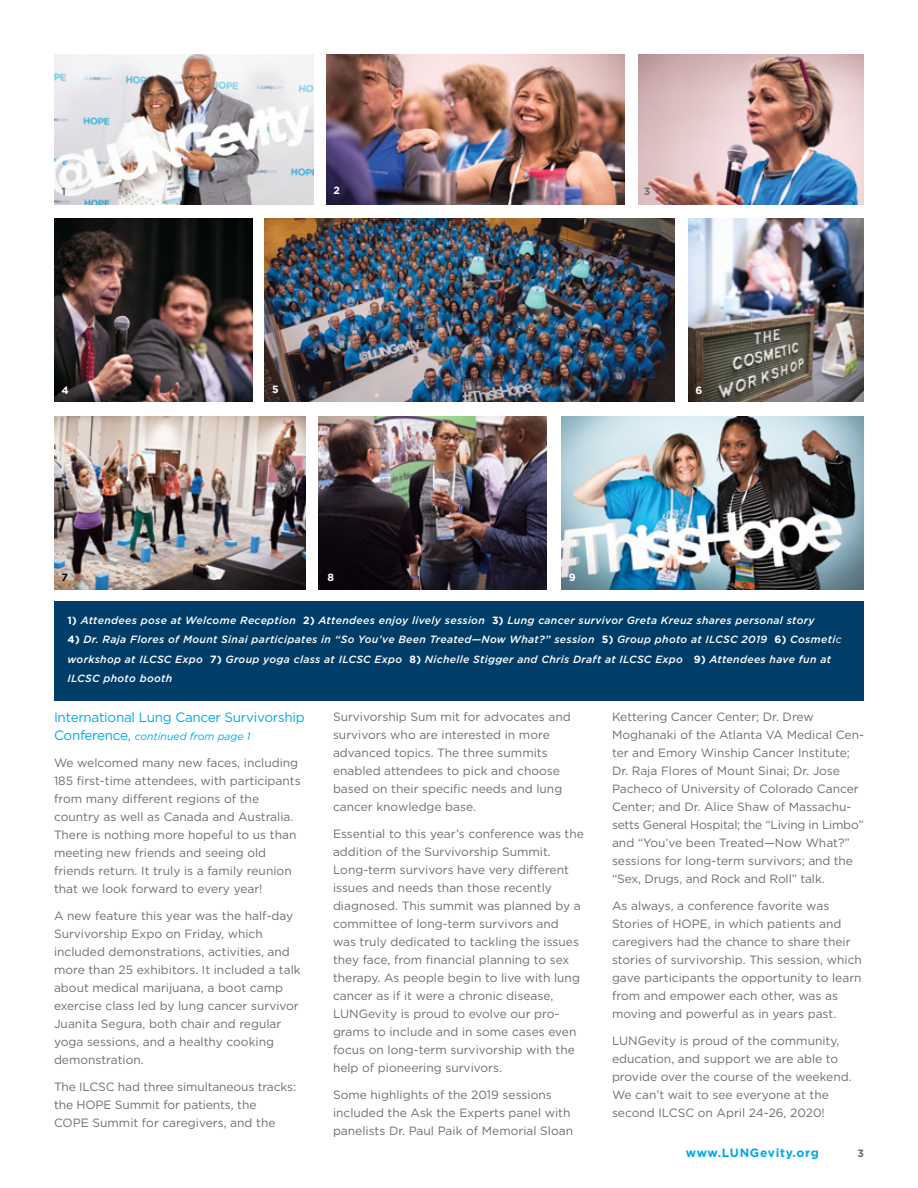
<style>
.page{position:relative;width:918px;height:1188px;background:#fff}
.page>*{position:absolute;margin:0;border:0;box-sizing:border-box;transform-origin:0 0}
.t1{font:13.5px "Gotham";letter-spacing:-.02em;color:#00aae7}
.t2{font:12px/18px "Gotham";color:#6d6e71}
.t3{font:700 12px "Gotham";letter-spacing:.06em;color:#00aae7}
.t4{font:italic 500 10.5px/19.5px "Gotham";letter-spacing:.03em;color:#fff}
.t5{font:italic 10.5px "Gotham";color:#00aae7}
.t6{font:700 10.5px "Gotham";color:#fff}
.t7{font:700 10.5px "Gotham";color:#6d6e71}
.t8{font:700 10.5px "Gotham";color:#000}
.s1{font-weight:700;font-style:normal}
.s2{font-weight:400}
.s3{font-style:normal;font-size:13.5px}
</style>
<div class="page">
<img style="left:54px;top:54px;width:259px;height:150px">
<img style="left:638px;top:54px;width:226px;height:150px">
<img style="left:326px;top:54px;width:298px;height:150px">
<div style="left:54px;top:602px;width:810px;height:99px;background:#003e69"></div>
<img style="left:54px;top:218px;width:199px;height:184px">
<img style="left:265px;top:218px;width:410px;height:184px">
<img style="left:688px;top:218px;width:176px;height:184px">
<img style="left:562px;top:416px;width:302px;height:174px">
<img style="left:54px;top:416px;width:252px;height:174px">
<img style="left:319px;top:416px;width:227px;height:174px">
<p class="t7" style="left:62px;top:184px;width:6px">1</p>
<p class="t6" style="left:334px;top:184px;width:8px">2</p>
<p class="t7" style="left:644px;top:184px;width:8px">3</p>
<p class="t6" style="left:62px;top:383px;width:9px">4</p>
<p class="t6" style="left:272px;top:383px;width:8px">5</p>
<p class="t6" style="left:696px;top:383px;width:8px">6</p>
<p class="t8" style="left:62px;top:571px;width:8px">7</p>
<p class="t6" style="left:328px;top:570px;width:8px">8</p>
<p class="t6" style="left:569px;top:571px;width:8px">9</p>
<p class="t4" style="left:68px;top:610px;width:749px"><span class="s1">1)</span> Attendees pose at Welcome Reception <span class="s1">2)</span> Attendees enjoy lively session <span class="s1">3)</span> Lung cancer survivor Greta Kreuz shares personal story</p>
<p class="t4" style="left:68px;top:630px;width:776px"><span class="s1">4)</span> Dr. Raja Flores of Mount Sinai participates in “So You’ve Been Treated—Now What?” session <span class="s1">5)</span> Group photo at ILCSC 2019 <span class="s1">6)</span> Cosmeti<span class="s2">c </span>workshop at ILCSC Expo <span class="s1">7)</span> Group yoga class at ILCSC Expo <span class="s1">8)</span> Nichelle Stigger and Chris Draft at ILCSC Expo <span class="s1">9)</span> Attendees have fun at<br>ILCSC photo booth</p>
<p class="t1" style="left:54px;top:709px;width:252px">International Lung Cancer Survivorship</p>
<p class="t5" style="left:54px;top:729px;width:198px"><span class="s3">Conference,</span> continued from page 1</p>
<p class="t2" style="left:54px;top:753px;width:248px">We welcomed many new faces, including 185 first-time attendees, with participants from many different regions of the country as well as Canada and Australia.<br>There is nothing more hopeful to us than meeting new friends and seeing old friends return. It truly is a family reunion that we look forward to every year!</p>
<p class="t2" style="left:54px;top:906px;width:248px">A new feature this year was the half-day Survivorship Expo on Friday, which included demonstrations, activities, and more than 25 exhibitors. It included a talk about medical marijuana, a boot camp exercise class led by lung cancer survivor Juanita Segura, both chair and regular yoga sessions, and a healthy cooking demonstration.</p>
<p class="t2" style="left:54px;top:1077px;width:244px">The ILCSC had three simultaneous tracks: the HOPE Summit for patients, the<br>COPE Summit for caregivers, and the</p>
<p class="t2" style="left:333px;top:707px;width:239px">Survivorship Sum mit for advocates and survivors who are interested in more advanced topics. The three summits enabled attendees to pick and choose based on their specific needs and lung cancer knowledge base.</p>
<p class="t2" style="left:333px;top:824px;width:252px">Essential to this year’s conference was the addition of the Survivorship Summit.<br>Long-term survivors have very different issues and needs than those recently diagnosed. This summit was planned by a committee of long-term survivors and was truly dedicated to tackling the issues they face, from financial planning to sex therapy. As people begin to live with lung cancer as if it were a chronic disease, LUNGevity is proud to evolve our pro&shy;grams to include and in some cases even focus on long-term survivorship with the help of pioneering survivors.</p>
<p class="t2" style="left:333px;top:1085px;width:242px">Some highlights of the 2019 sessions included the Ask the Experts panel with panelists Dr. Paul Paik of Memorial Sloan</p>
<p class="t2" style="left:612px;top:707px;width:254px">Kettering Cancer Center; Dr. Drew Moghanaki of the Atlanta VA Medical Cen&shy;ter and Emory Winship Cancer Institute; Dr. Raja Flores of Mount Sinai; Dr. Jose Pacheco of University of Colorado Cancer Center; and Dr. Alice Shaw of Massachu&shy;setts General Hospital; the “Living in Limbo” and “You’ve been Treated—Now What?” sessions for long-term survivors; and the “Sex, Drugs, and Rock and Roll” talk.</p>
<p class="t2" style="left:612px;top:896px;width:251px">As always, a conference favorite was Stories of HOPE, in which patients and caregivers had the chance to share their stories of survivorship. This session, which gave participants the opportunity to learn from and empower each other, was as moving and powerful as in years past.</p>
<p class="t2" style="left:612px;top:1031px;width:241px">LUNGevity is proud of the community, education, and support we are able to provide over the course of the weekend.<br>We can’t wait to see everyone at the second ILCSC on April 24-26, 2020!</p>
<p class="t3" style="left:686px;top:1145px;width:135px">www.LUNGevity.org</p>
<p class="t7" style="left:857px;top:1146px;width:8px">3</p>
</div>
